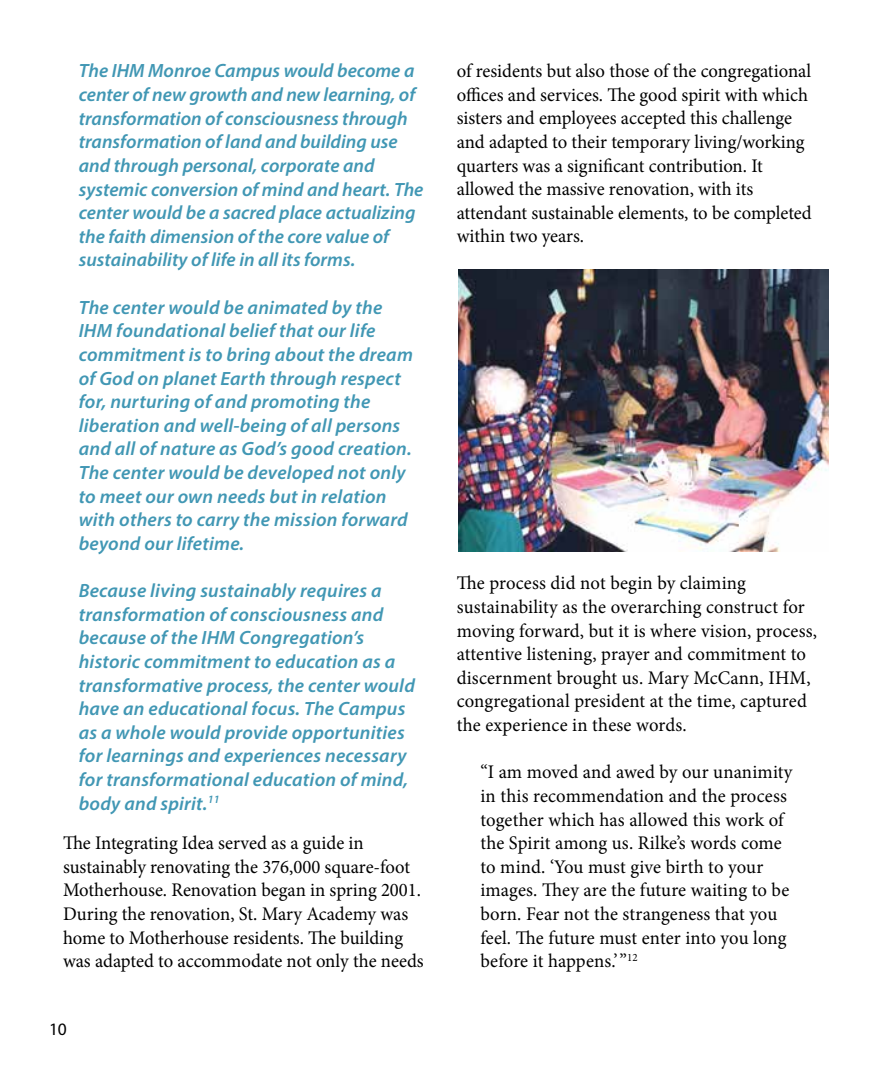
<style>
.page{position:relative;width:882px;height:1071px;background:#fff}
.page>*{position:absolute;margin:0;border:0;box-sizing:border-box;transform-origin:0 0}
.t1{font:19.25px/23.6px "Minion Pro";color:#000}
.t2{font:italic 600 19.25px/23.6px "Myriad Pro";letter-spacing:.01em;color:#4197b4}
.t3{font:17.5px "Myriad Pro";color:#000}
</style>
<div class="page">
<img style="left:459px;top:269px;width:370px;height:283px">
<p class="t2" style="left:79px;top:61px;width:346px">The IHM Monroe Campus would become a center of new growth and new learning, of transformation of consciousness through transformation of land and building use and through personal, corporate and systemic conversion of mind and heart. The center would be a sacred place actualizing the faith dimension of the core value of sustainability of life in all its forms.</p>
<p class="t2" style="left:79px;top:297px;width:336px">The center would be animated by the IHM foundational belief that our life commitment is to bring about the dream of God on planet Earth through respect for, nurturing of and promoting the liberation and well-being of all persons and all of nature as God’s good creation.<br>The center would be developed not only to meet our own needs but in relation with others to carry the mission forward beyond our lifetime.</p>
<p class="t2" style="left:79px;top:581px;width:338px">Because living sustainably requires a transformation of consciousness and because of the IHM Congregation’s historic commitment to education as a transformative process, the center would have an educational focus. The Campus as a whole would provide opportunities for learnings and experiences necessary for transformational education of mind, body and spirit.<sup>11</sup></p>
<p class="t1" style="left:63px;top:833px;width:362px">The Integrating Idea served as a guide in sustainably renovating the 376,000 square-foot Motherhouse. Renovation began in spring 2001.<br>During the renovation, St. Mary Academy was home to Motherhouse residents. The building was adapted to accommodate not only the needs</p>
<p class="t3" style="left:49px;top:1023px;width:19px">10</p>
<p class="t1" style="left:457px;top:61px;width:357px">of residents but also those of the congregational offices and services. The good spirit with which sisters and employees accepted this challenge and adapted to their temporary living/working quarters was a significant contribution. It allowed the massive renovation, with its attendant sustainable elements, to be completed within two years.</p>
<p class="t1" style="left:457px;top:573px;width:362px">The process did not begin by claiming sustainability as the overarching construct for moving forward, but it is where vision, process, attentive listening, prayer and commitment to discernment brought us. Mary McCann, IHM, congregational president at the time, captured the experience in these words.</p>
<p class="t1" style="left:480px;top:762px;width:314px">“I am moved and awed by our unanimity in this recommendation and the process together which has allowed this work of the Spirit among us. Rilke’s words come to mind. ‘You must give birth to your images. They are the future waiting to be born. Fear not the strangeness that you feel. The future must enter into you long before it happens.’”<sup>12</sup></p>
</div>
